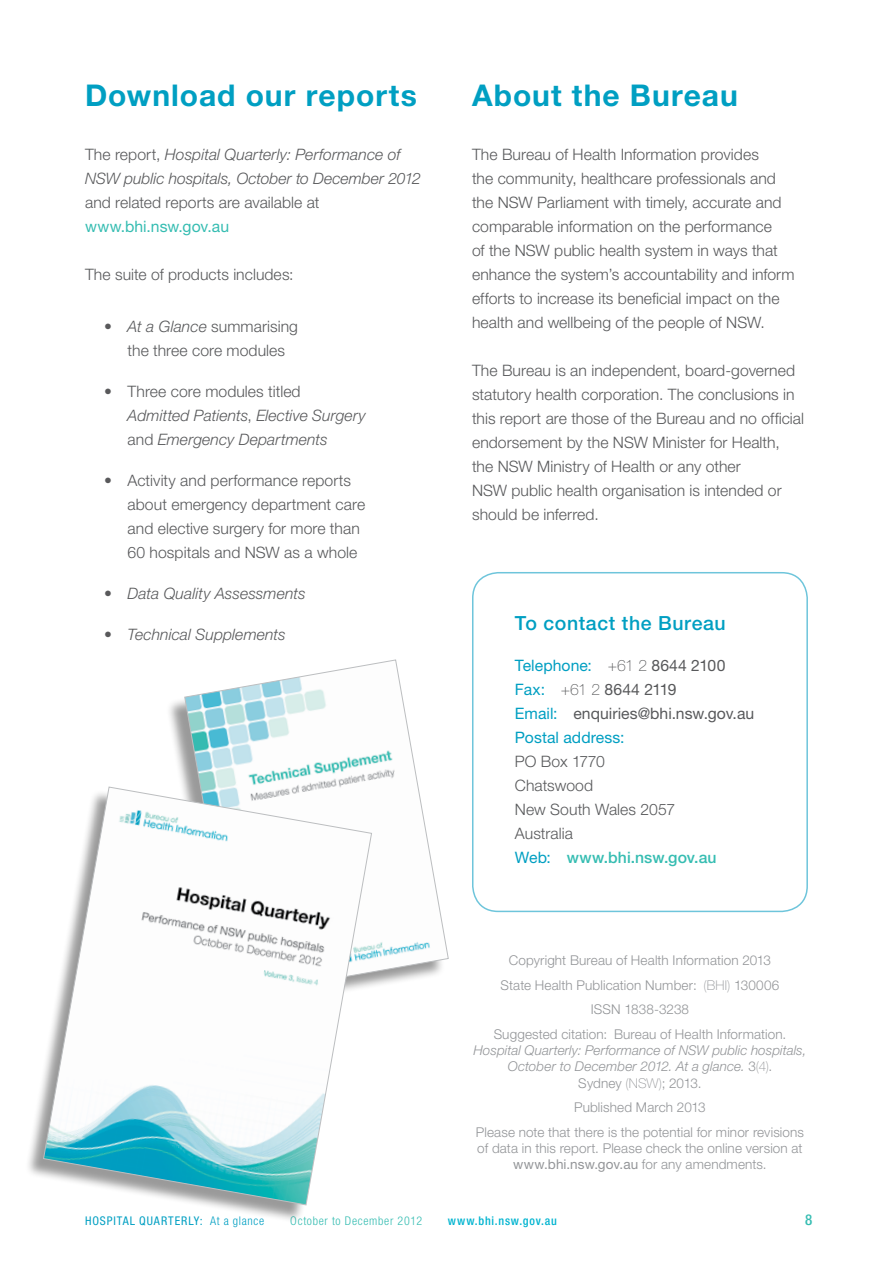
<style>
.page{position:relative;width:893px;height:1263px;background:#fff}
.page>*{position:absolute;margin:0;border:0;box-sizing:border-box;transform-origin:0 0}
.HEADING_1{font:700 30px "Helvetica Neue LT Std";letter-spacing:.035em;color:#009fc2}
.t1{font:500 19.5px "Helvetica Neue LT Std";letter-spacing:.03em;color:#009fc2}
.BODY__basic{font:300 15.75px/24px "Helvetica Neue LT Std";letter-spacing:.005em;color:#58595b}
.BODY__basic-2{font:italic 300 15.75px/24px "Helvetica Neue LT Std";letter-spacing:.005em;color:#58595b}
.t2{font:500 condensed 15px "Helvetica Neue LT Std";color:#36bdb2}
.t3{font:300 13.5px/16.2px "Helvetica Neue LT Std";letter-spacing:.01em;color:#939598;text-align:center}
.t4{font:italic 300 13.5px/16.2px "Helvetica Neue LT Std";letter-spacing:.005em;color:#939598;text-align:center}
.t5{font:condensed 12px "Helvetica Neue LT Std";letter-spacing:.075em;color:#009fc2}
.t6{font:300 condensed 12px "Helvetica Neue LT Std";letter-spacing:.06em;color:#36bdb2}
.t7{font:500 condensed 12px "Helvetica Neue LT Std";letter-spacing:.065em;color:#00b4d0}
.s1{font-style:normal}
.s2{font-weight:400;font-style:normal;color:#36bdb2}
.s3{color:#59595b}
.s4{font-style:italic}
.s5{font-style:normal;color:#59595b}
.s6{font-weight:400;color:#009fc2}
.s7{font-weight:100}
.s8{font-weight:400}
.s9{font-weight:500;color:#36bdb2}
.s10{font-weight:100;font-style:normal}
.s11{font-weight:300}
</style>
<div class="page">
<div style="left:472px;top:572px;width:336px;height:340px;border:2px solid #6ec5db;border-radius:26px"></div>
<div style="left:166px;top:662px;width:280px;height:352px;background:#000;opacity:.4"></div>
<svg style="left:184px;top:659px;width:265px;height:337px"></svg>
<div style="left:25px;top:789px;width:344px;height:434px;background:#000;opacity:.4"></div>
<svg style="left:43px;top:786px;width:329px;height:420px"></svg>
<p class="HEADING_1" style="left:85px;top:77px;width:333px">Download our reports</p>
<p class="HEADING_1" style="left:472px;top:77px;width:267px">About the Bureau</p>
<p class="BODY__basic-2" style="left:85px;top:142px;width:337px"><span class="s1">The report,</span> Hospital Quarterly: Performance of NSW public hospitals, October to December 2012 <span class="s1">and related reports are available at </span><span class="s2">www.bhi.nsw.gov.au</span></p>
<p class="BODY__basic" style="left:85px;top:262px;width:210px">The suite of products includes:</p>
<p class="BODY__basic" style="left:128px;top:314px;width:172px;text-indent:-23px"><span class="s3">•</span> <span class="s4">At a Glance</span> summarising the three core modules</p>
<p class="BODY__basic-2" style="left:128px;top:380px;width:240px;text-indent:-23px"><span class="s5">•</span> <span class="s1">Three core modules titled<br></span>Admitted Patients<span class="s1">,</span> Elective Surgery <span class="s1">and</span> Emergency Departments</p>
<p class="BODY__basic" style="left:128px;top:468px;width:239px;text-indent:-23px"><span class="s3">•</span> Activity and performance reports about emergency department care and elective surgery for more than 60 hospitals and NSW as a whole</p>
<p class="BODY__basic-2" style="left:104px;top:582px;width:203px"><span class="s3">•</span> Data Quality Assessments</p>
<p class="BODY__basic-2" style="left:104px;top:623px;width:183px"><span class="s3">•</span> Technical Supplements</p>
<p class="BODY__basic" style="left:472px;top:142px;width:324px">The Bureau of Health Information provides<br>the community, healthcare professionals and the NSW Parliament with timely, accurate and comparable information on the performance<br>of the NSW public health system in ways that enhance the system’s accountability and inform efforts to increase its beneficial impact on the health and wellbeing of the people of NSW.</p>
<p class="BODY__basic" style="left:472px;top:358px;width:334px">The Bureau is an independent, board-governed statutory health corporation. The conclusions in this report are those of the Bureau and no official endorsement by the NSW Minister for Health, the NSW Ministry of Health or any other<br>NSW public health organisation is intended or should be inferred.</p>
<p class="t1" style="left:515px;top:612px;width:212px">To contact the Bureau</p>
<p class="BODY__basic" style="left:515px;top:653px;width:241px"><span class="s6">Telephone:</span> <span class="s7">+61 2</span> <span class="s8">8644 2100<br></span><span class="s6">Fax:</span> <span class="s7">+61 2</span> <span class="s8">8644 2119<br></span><span class="s6">Email:</span> <span class="s8">enquiries@bhi.nsw.gov.au<br></span><span class="s6">Postal address:<br></span>PO Box 1770<br>Chatswood<br>New South Wales 2057<br>Australia<br><span class="s6">Web:</span> <span class="s9">www.bhi.nsw.gov.au</span></p>
<p class="t3" style="left:509px;top:952px;width:264px">Copyright Bureau of Health Information 2013</p>
<p class="t3" style="left:500px;top:976px;width:280px">State Health Publication Number: <span class="s7">(BHI)</span> 130006</p>
<p class="t3" style="left:591px;top:1001px;width:100px">ISSN 1838-3238</p>
<p class="t4" style="left:473px;top:1026px;width:334px"><span class="s1">Suggested citation: Bureau of Health Information.<br></span>Hospital Quarterly: Performance of NSW public hospitals, October to December 2012. At a glance. <span class="s1">3</span><span class="s10">(4)</span><span class="s1">.<br>Sydney</span> <span class="s10">(NSW)</span><span class="s1">; 2013.</span></p>
<p class="t3" style="left:574px;top:1099px;width:133px">Published March 2013</p>
<p class="t3" style="left:476px;top:1124px;width:330px">Please note that there is the potential for minor revisions of data in this report. Please check the online version at <span class="s8">www.bhi.nsw.gov.au</span> for any amendments.</p>
<p class="t5" style="left:85px;top:1214px;width:181px">HOSPITAL QUARTERLY: <span class="s11">At a glance</span></p>
<p class="t6" style="left:290px;top:1214px;width:133px">October to December 2012</p>
<p class="t7" style="left:448px;top:1214px;width:111px">www.bhi.nsw.gov.au</p>
<p class="t2" style="left:805px;top:1211px;width:9px">8</p>
</div>
